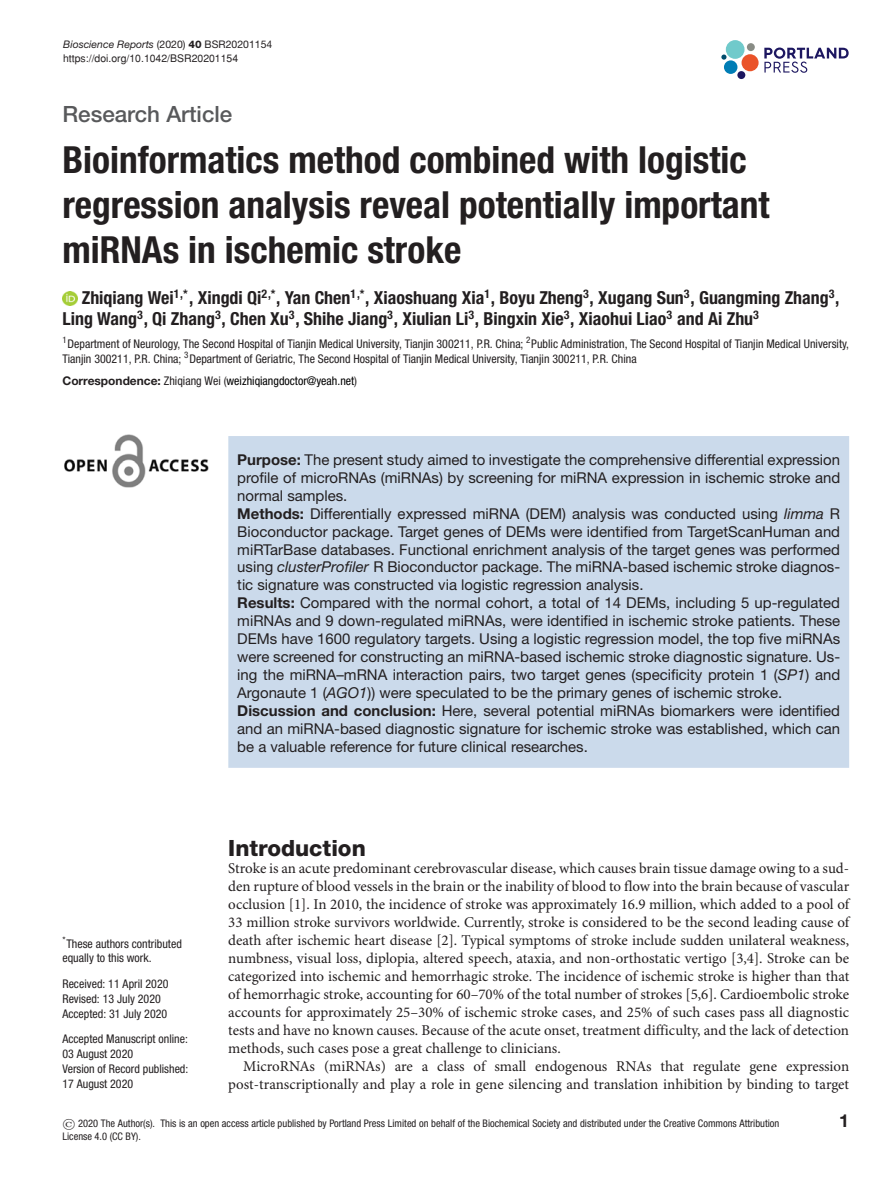
<style>
.page{position:relative;width:893px;height:1183px;background:#fff}
.page>*{position:absolute;margin:0;border:0;box-sizing:border-box;transform-origin:0 0}
.t1{font:700 condensed 37.35px/44.8px "Helvetica Neue LT Std";color:#231f20}
.t2{font:500 22.35px "Helvetica Neue LT Std";color:#58595b}
.t3{font:800 22.35px "Helvetica Neue LT Std";color:#231f20}
.t4{font:700 condensed 18px/20.9px "Helvetica Neue LT Std";color:#231f20}
.t5{font:700 18px "Helvetica Neue LT Std";color:#231f20}
.t6{font:15px/18px "Helvetica Neue LT Std";color:#231f20}
.t7{font:15px/18px "Minion Pro";color:#231f20;text-align:justify}
.t8{font:condensed 12px/15px "Helvetica Neue LT Std";color:#231f20}
.t9{font:condensed 12px "Helvetica Neue LT Std";color:#000}
.t10{font:condensed 10.5px/13.5px "Helvetica Neue LT Std";color:#231f20}
.t11{font:italic 10.5px "Helvetica Neue LT Std";color:#231f20}
.t12{font:10.5px "Helvetica";color:#231f20}
.s1{font-style:normal}
.s2{font-weight:800;font-style:normal}
.s3{font-weight:700;font-stretch:normal;color:#231f20}
.s4{color:#231f20}
.s5{font-weight:700}
.s6{font-style:italic}
.s7{font-family:"SFRM0700";font-stretch:normal}
</style>
<div class="page">
<svg style="left:764px;top:48px;width:85px;height:25px"></svg>
<div style="left:726px;top:40px;width:18px;height:19px;background:#70cacb;border-radius:50%"></div>
<div style="left:741px;top:54px;width:18px;height:17px;background:#ea5329;border-radius:50%"></div>
<div style="left:724px;top:60px;width:13px;height:14px;background:#007db5;border-radius:50%"></div>
<div style="left:737px;top:71px;width:8px;height:8px;background:#1d1760;border-radius:50%"></div>
<div style="left:747px;top:43px;width:8px;height:8px;background:#888c85;border-radius:50%"></div>
<svg style="left:721px;top:54px;width:5px;height:6px"></svg>
<img style="left:62px;top:291px;width:16px;height:15px">
<img style="left:64px;top:434px;width:145px;height:53px">
<div style="left:228px;top:436px;width:621px;height:331px;background:#cbdaeb"></div>
<p class="t11" style="left:63px;top:40px;width:211px">Bioscience Reports <span class="s1">(2020)</span> <span class="s2">40</span> <span class="s1">BSR20201154</span></p>
<p class="t12" style="left:63px;top:54px;width:177px">https://doi.org/10.1042/BSR20201154</p>
<h2 class="t2" style="left:62px;top:106px;width:171px">Research Article</h2>
<h1 class="t1" style="left:62px;top:140px;width:708px">Bioinformatics method combined with logistic regression analysis reveal potentially important miRNAs in ischemic stroke</h1>
<p class="t4" style="left:62px;top:289px;width:779px;text-indent:19px">Zhiqiang Wei<sup>1,*</sup>, Xingdi Qi<sup>2,*</sup>, Yan Chen<sup>1,*</sup>, Xiaoshuang Xia<sup>1</sup>, Boyu Zheng<sup>3</sup>, Xugang Sun<sup>3</sup>, Guangming Zhang<sup>3</sup>,<br>Ling Wang<sup>3</sup>, Qi Zhang<sup>3</sup>, Chen Xu<sup>3</sup>, Shihe Jiang<sup>3</sup>, Xiulian Li<sup>3</sup>, Bingxin Xie<sup>3</sup>, Xiaohui Liao<sup>3</sup> and Ai Zhu<sup>3</sup></p>
<p class="t8" style="left:62px;top:337px;width:788px"><sup>1</sup>Department of Neurology, The Second Hospital of Tianjin Medical University, Tianjin 300211, P.R. China; <sup>2</sup>Public Administration, The Second Hospital of Tianjin Medical University,<br>Tianjin 300211, P.R. China; <sup>3</sup>Department of Geriatric, The Second Hospital of Tianjin Medical University, Tianjin 300211, P.R. China</p>
<p class="t9" style="left:62px;top:376px;width:296px"><span class="s3">Correspondence:</span> <span class="s4">Zhiqiang Wei (</span>weizhiqiangdoctor@yeah.net<span class="s4">)</span></p>
<p class="t6" style="left:237px;top:452px;width:604px"><span class="s5">Purpose:</span> The present study aimed to investigate the comprehensive differential expression profile of microRNAs (miRNAs) by screening for miRNA expression in ischemic stroke and normal samples.<br><span class="s5">Methods:</span> Differentially expressed miRNA (DEM) analysis was conducted using <span class="s6">limma</span> R Bioconductor package. Target genes of DEMs were identified from TargetScanHuman and miRTarBase databases. Functional enrichment analysis of the target genes was performed using <span class="s6">clusterProfiler</span> R Bioconductor package. The miRNA-based ischemic stroke diagnos&shy;tic signature was constructed via logistic regression analysis.<br><span class="s5">Results:</span> Compared with the normal cohort, a total of 14 DEMs, including 5 up-regulated miRNAs and 9 down-regulated miRNAs, were identified in ischemic stroke patients. These DEMs have 1600 regulatory targets. Using a logistic regression model, the top five miRNAs were screened for constructing an miRNA-based ischemic stroke diagnostic signature. Us&shy;ing the miRNA–mRNA interaction pairs, two target genes (specificity protein 1 (<span class="s6">SP1</span>) and Argonaute 1 (<span class="s6">AGO1</span>)) were speculated to be the primary genes of ischemic stroke.<br><span class="s5">Discussion and conclusion:</span> Here, several potential miRNAs biomarkers were identified and an miRNA-based diagnostic signature for ischemic stroke was established, which can be a valuable reference for future clinical researches.</p>
<h2 class="t3" style="left:228px;top:839px;width:139px">Introduction</h2>
<p class="t7" style="left:228px;top:860px;width:622px">Stroke is an acute predominant cerebrovascular disease, which causes brain tissue damage owing to a sud&shy;den rupture of blood vessels in the brain or the inability of blood to flow into the brain because of vascular occlusion [1]. In 2010, the incidence of stroke was approximately 16.9 million, which added to a pool of 33 million stroke survivors worldwide. Currently, stroke is considered to be the second leading cause of death after ischemic heart disease [2]. Typical symptoms of stroke include sudden unilateral weakness, numbness, visual loss, diplopia, altered speech, ataxia, and non-orthostatic vertigo [3,4]. Stroke can be categorized into ischemic and hemorrhagic stroke. The incidence of ischemic stroke is higher than that of hemorrhagic stroke, accounting for 60–70% of the total number of strokes [5,6]. Cardioembolic stroke accounts for approximately 25–30% of ischemic stroke cases, and 25% of such cases pass all diagnostic tests and have no known causes. Because of the acute onset, treatment difficulty, and the lack of detection methods, such cases pose a great challenge to clinicians.</p>
<p class="t7" style="left:228px;top:1058px;width:622px;text-align:right">MicroRNAs (miRNAs) are a class of small endogenous RNAs that regulate gene expression post-transcriptionally and play a role in gene silencing and translation inhibition by binding to target</p>
<p class="t10" style="left:62px;top:1117px;width:718px"><span class="s7">©</span> 2020 The Author(s). This is an open access article published by Portland Press Limited on behalf of the Biochemical Society and distributed under the Creative Commons Attribution<br>License 4.0 (CC BY).</p>
<p class="t5" style="left:839px;top:1113px;width:11px">1</p>
<p class="t8" style="left:62px;top:936px;width:121px"><sup>*</sup>These authors contributed equally to this work.</p>
<p class="t8" style="left:62px;top:976px;width:108px">Received: 11 April 2020<br>Revised: 13 July 2020<br>Accepted: 31 July 2020</p>
<p class="t8" style="left:62px;top:1032px;width:127px">Accepted Manuscript online:<br>03 August 2020<br>Version of Record published:<br>17 August 2020</p>
</div>
